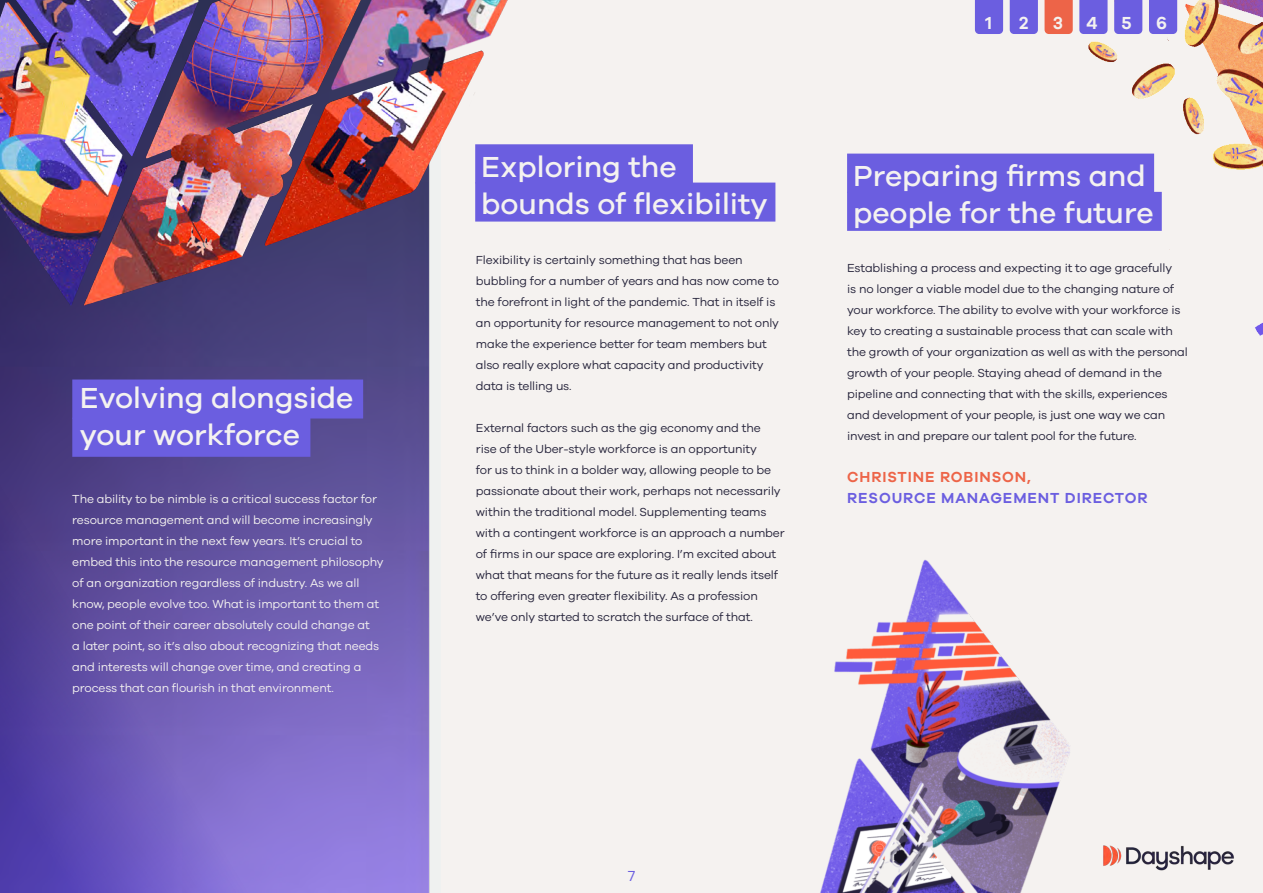
<style>
.page{position:relative;width:1263px;height:893px;background:#f5f2f0}
.page>*{position:absolute;margin:0;border:0;box-sizing:border-box;transform-origin:0 0}
.t1{font:500 29.85px/37.2px "Galano Grotesque";color:#f4f2f0}
.t2{font:600 18px "Galano Grotesque";color:#f4f2f0}
.t3{font:600 15px "Galano Grotesque";letter-spacing:.06em;color:#6b5ee0}
.t4{font:600 15px "Galano Grotesque";letter-spacing:.06em;color:#ed6448}
.t5{font:15px "Galano Grotesque";color:#6b5ee0}
.t6{font:12px/21px "Galano Grotesque";letter-spacing:-.01em;color:#26243b}
.t7{font:12px/21px "Galano Grotesque";letter-spacing:-.01em;color:#f4f2f0}
</style>
<div class="page">
<img style="left:820px;top:560px;width:250px;height:333px">
<img style="left:937px;top:0;width:326px;height:584px">
<div style="left:475px;top:144px;width:218px;height:39px;background:#6b5ee0"></div>
<div style="left:847px;top:154px;width:307px;height:39px;background:#6b5ee0"></div>
<div style="left:475px;top:183px;width:300px;height:39px;background:#6b5ee0"></div>
<div style="left:847px;top:192px;width:315px;height:39px;background:#6b5ee0"></div>
<img style="left:1103px;top:845px;width:131px;height:26px">
<img style="left:0;top:5px;width:597px;height:888px">
<svg style="left:975px;top:0;width:28px;height:34px"></svg>
<div style="left:985px;top:11px;width:16px;height:19px;background:#6b5ee0"></div>
<svg style="left:1010px;top:0;width:28px;height:34px"></svg>
<svg style="left:1044px;top:0;width:29px;height:34px"></svg>
<div style="left:1053px;top:11px;width:15px;height:19px;background:#ed6448"></div>
<svg style="left:1079px;top:0;width:28px;height:34px"></svg>
<svg style="left:1114px;top:0;width:28px;height:34px"></svg>
<svg style="left:1149px;top:0;width:28px;height:34px"></svg>
<div style="left:1156px;top:11px;width:15px;height:19px;background:#6b5ee0"></div>
<h1 class="t1" style="left:80px;top:378px;width:275px">Evolving alongside your workforce</h1>
<p class="t7" style="left:72px;top:488px;width:313px">The ability to be nimble is a critical success factor for resource management and will become increasingly more important in the next few years. It’s crucial to embed this into the resource management philosophy of an organization regardless of industry. As we all know, people evolve too. What is important to them at one point of their career absolutely could change at<br>a later point, so it’s also about recognizing that needs and interests will change over time, and creating a process that can flourish in that environment.</p>
<h2 class="t2" style="left:985px;top:12px;width:8px">1</h2>
<h2 class="t2" style="left:1019px;top:12px;width:11px">2</h2>
<h2 class="t2" style="left:1053px;top:12px;width:12px">3</h2>
<h2 class="t2" style="left:1086px;top:12px;width:13px">4</h2>
<h2 class="t2" style="left:1121px;top:12px;width:12px">5</h2>
<h2 class="t2" style="left:1156px;top:12px;width:12px">6</h2>
<h1 class="t1" style="left:481px;top:147px;width:288px">Exploring the bounds of flexibility</h1>
<h1 class="t1" style="left:853px;top:157px;width:302px">Preparing firms and people for the future</h1>
<p class="t6" style="left:476px;top:249px;width:305px">Flexibility is certainly something that has been bubbling for a number of years and has now come to the forefront in light of the pandemic. That in itself is an opportunity for resource management to not only make the experience better for team members but also really explore what capacity and productivity data is telling us.</p>
<p class="t6" style="left:476px;top:417px;width:310px">External factors such as the gig economy and the<br>rise of the Uber-style workforce is an opportunity<br>for us to think in a bolder way, allowing people to be passionate about their work, perhaps not necessarily within the traditional model. Supplementing teams with a contingent workforce is an approach a number of firms in our space are exploring. I’m excited about what that means for the future as it really lends itself to offering even greater flexibility. As a profession we’ve only started to scratch the surface of that.</p>
<p class="t6" style="left:847px;top:257px;width:342px">Establishing a process and expecting it to age gracefully<br>is no longer a viable model due to the changing nature of your workforce. The ability to evolve with your workforce is key to creating a sustainable process that can scale with the growth of your organization as well as with the personal growth of your people. Staying ahead of demand in the pipeline and connecting that with the skills, experiences and development of your people, is just one way we can invest in and prepare our talent pool for the future.</p>
<p class="t4" style="left:847px;top:468px;width:185px">CHRISTINE ROBINSON,</p>
<p class="t3" style="left:847px;top:489px;width:302px">RESOURCE MANAGEMENT DIRECTOR</p>
<p class="t5" style="left:628px;top:867px;width:9px">7</p>
</div>
